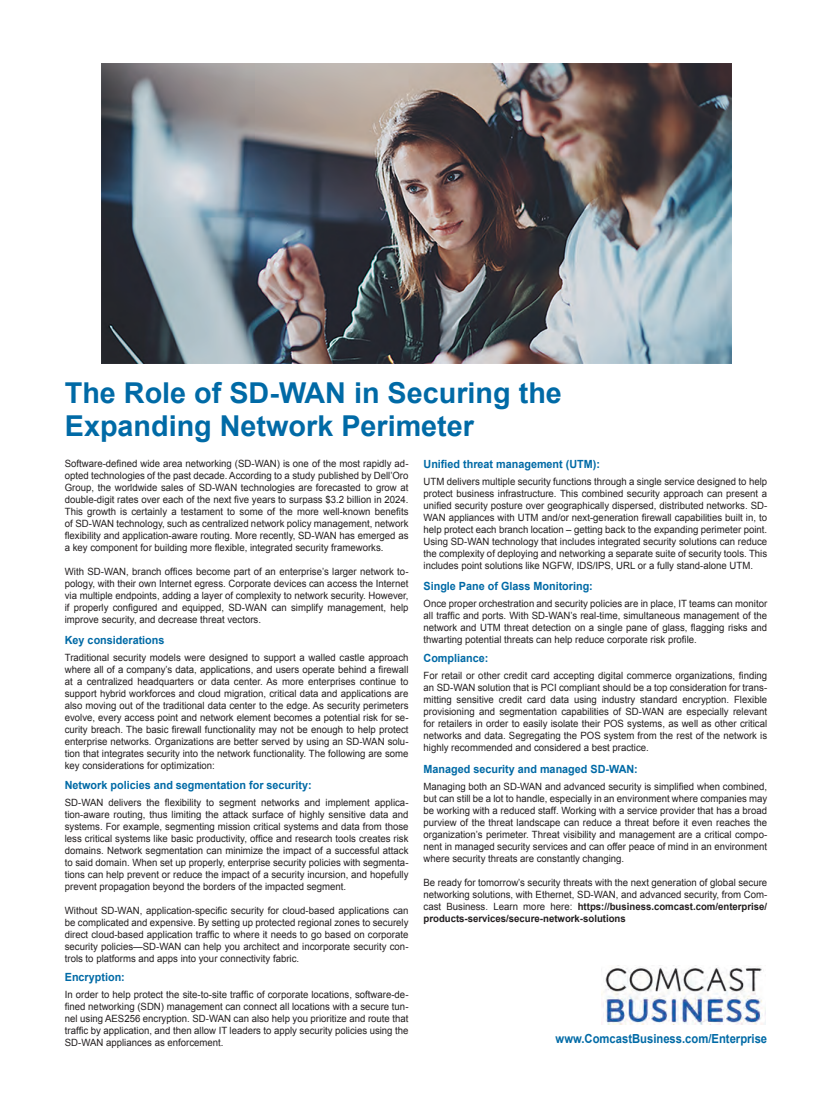
<style>
.page{position:relative;width:833px;height:1103px;background:#fff}
.page>*{position:absolute;margin:0;border:0;box-sizing:border-box;transform-origin:0 0}
.t1{font:700 28.75px "Arial";color:#006aa6}
.t2{font:700 12.5px "Arial";color:#006aa6;scale:.9 1}
.t3{font:700 11.25px "Arial";color:#006aa6;scale:.96 1}
.t4{font:10px/12px "Arial";color:#231f20;text-align:justify;scale:.96 1}
.s1{font-weight:700}
</style>
<div class="page">
<img style="left:101px;top:64px;width:630px;height:299px">
<img style="left:601px;top:965px;width:164px;height:59px">
<p class="t1" style="left:65px;top:374px;width:498px">The Role of SD-WAN in Securing the</p>
<p class="t1" style="left:65px;top:407px;width:410px">Expanding Network Perimeter</p>
<p class="t4" style="left:65px;top:458px;width:359px">Software-defined wide area networking (SD-WAN) is one of the most rapidly ad&shy;opted technologies of the past decade. According to a study published by Dell’Oro Group, the worldwide sales of SD-WAN technologies are forecasted to grow at double-digit rates over each of the next five years to surpass $3.2 billion in 2024.<br>This growth is certainly a testament to some of the more well-known benefits of SD-WAN technology, such as centralized network policy management, network flexibility and application-aware routing. More recently, SD-WAN has emerged as a key component for building more flexible, integrated security frameworks.</p>
<p class="t4" style="left:65px;top:566px;width:359px">With SD-WAN, branch offices become part of an enterprise’s larger network to&shy;pology, with their own Internet egress. Corporate devices can access the Internet via multiple endpoints, adding a layer of complexity to network security. However, if properly configured and equipped, SD-WAN can simplify management, help improve security, and decrease threat vectors.</p>
<p class="t3" style="left:65px;top:633px;width:105px">Key considerations</p>
<p class="t4" style="left:65px;top:652px;width:359px">Traditional security models were designed to support a walled castle approach where all of a company’s data, applications, and users operate behind a firewall at a centralized headquarters or data center. As more enterprises continue to support hybrid workforces and cloud migration, critical data and applications are also moving out of the traditional data center to the edge. As security perimeters evolve, every access point and network element becomes a potential risk for se&shy;curity breach. The basic firewall functionality may not be enough to help protect enterprise networks. Organizations are better served by using an SD-WAN solu&shy;tion that integrates security into the network functionality. The following are some key considerations for optimization:</p>
<p class="t3" style="left:65px;top:777px;width:258px">Network policies and segmentation for security:</p>
<p class="t4" style="left:65px;top:796px;width:359px">SD-WAN delivers the flexibility to segment networks and implement applica&shy;tion-aware routing, thus limiting the attack surface of highly sensitive data and systems. For example, segmenting mission critical systems and data from those less critical systems like basic productivity, office and research tools creates risk domains. Network segmentation can minimize the impact of a successful attack to said domain. When set up properly, enterprise security policies with segmenta&shy;tions can help prevent or reduce the impact of a security incursion, and hopefully prevent propagation beyond the borders of the impacted segment.</p>
<p class="t4" style="left:65px;top:904px;width:359px">Without SD-WAN, application-specific security for cloud-based applications can be complicated and expensive. By setting up protected regional zones to securely direct cloud-based application traffic to where it needs to go based on corporate security policies—SD-WAN can help you architect and incorporate security con&shy;trols to platforms and apps into your connectivity fabric.</p>
<p class="t3" style="left:65px;top:969px;width:64px">Encryption:</p>
<p class="t4" style="left:65px;top:988px;width:359px">In order to help protect the site-to-site traffic of corporate locations, software-de&shy;fined networking (SDN) management can connect all locations with a secure tun&shy;nel using AES256 encryption. SD-WAN can also help you prioritize and route that traffic by application, and then allow IT leaders to apply security policies using the SD-WAN appliances as enforcement.</p>
<p class="t3" style="left:423px;top:457px;width:185px">Unified threat management (UTM):</p>
<p class="t4" style="left:423px;top:476px;width:359px">UTM delivers multiple security functions through a single service designed to help protect business infrastructure. This combined security approach can present a unified security posture over geographically dispersed, distributed networks. SD-WAN appliances with UTM and/or next-generation firewall capabilities built in, to help protect each branch location – getting back to the expanding perimeter point.<br>Using SD-WAN technology that includes integrated security solutions can reduce the complexity of deploying and networking a separate suite of security tools. This includes point solutions like NGFW, IDS/IPS, URL or a fully stand-alone UTM.</p>
<p class="t3" style="left:423px;top:579px;width:178px">Single Pane of Glass Monitoring:</p>
<p class="t4" style="left:423px;top:598px;width:359px">Once proper orchestration and security policies are in place, IT teams can monitor all traffic and ports. With SD-WAN’s real-time, simultaneous management of the network and UTM threat detection on a single pane of glass, flagging risks and thwarting potential threats can help reduce corporate risk profile.</p>
<p class="t3" style="left:423px;top:650px;width:69px">Compliance:</p>
<p class="t4" style="left:423px;top:669px;width:359px">For retail or other credit card accepting digital commerce organizations, finding an SD-WAN solution that is PCI compliant should be a top consideration for trans&shy;mitting sensitive credit card data using industry standard encryption. Flexible provisioning and segmentation capabilities of SD-WAN are especially relevant for retailers in order to easily isolate their POS systems, as well as other critical networks and data. Segregating the POS system from the rest of the network is highly recommended and considered a best practice.</p>
<p class="t3" style="left:423px;top:761px;width:225px">Managed security and managed SD-WAN:</p>
<p class="t4" style="left:423px;top:780px;width:359px">Managing both an SD-WAN and advanced security is simplified when combined, but can still be a lot to handle, especially in an environment where companies may be working with a reduced staff. Working with a service provider that has a broad purview of the threat landscape can reduce a threat before it even reaches the organization’s perimeter. Threat visibility and management are a critical compo&shy;nent in managed security services and can offer peace of mind in an environment where security threats are constantly changing.</p>
<p class="t4" style="left:423px;top:876px;width:359px">Be ready for tomorrow’s security threats with the next generation of global secure networking solutions, with Ethernet, SD-WAN, and advanced security, from Com&shy;cast Business. Learn more here: <span class="s1">https://business.comcast.com/enterprise/ products-services/secure-network-solutions</span></p>
<p class="t2" style="left:555px;top:1030px;width:237px">www.ComcastBusiness.com/Enterprise</p>
</div>
